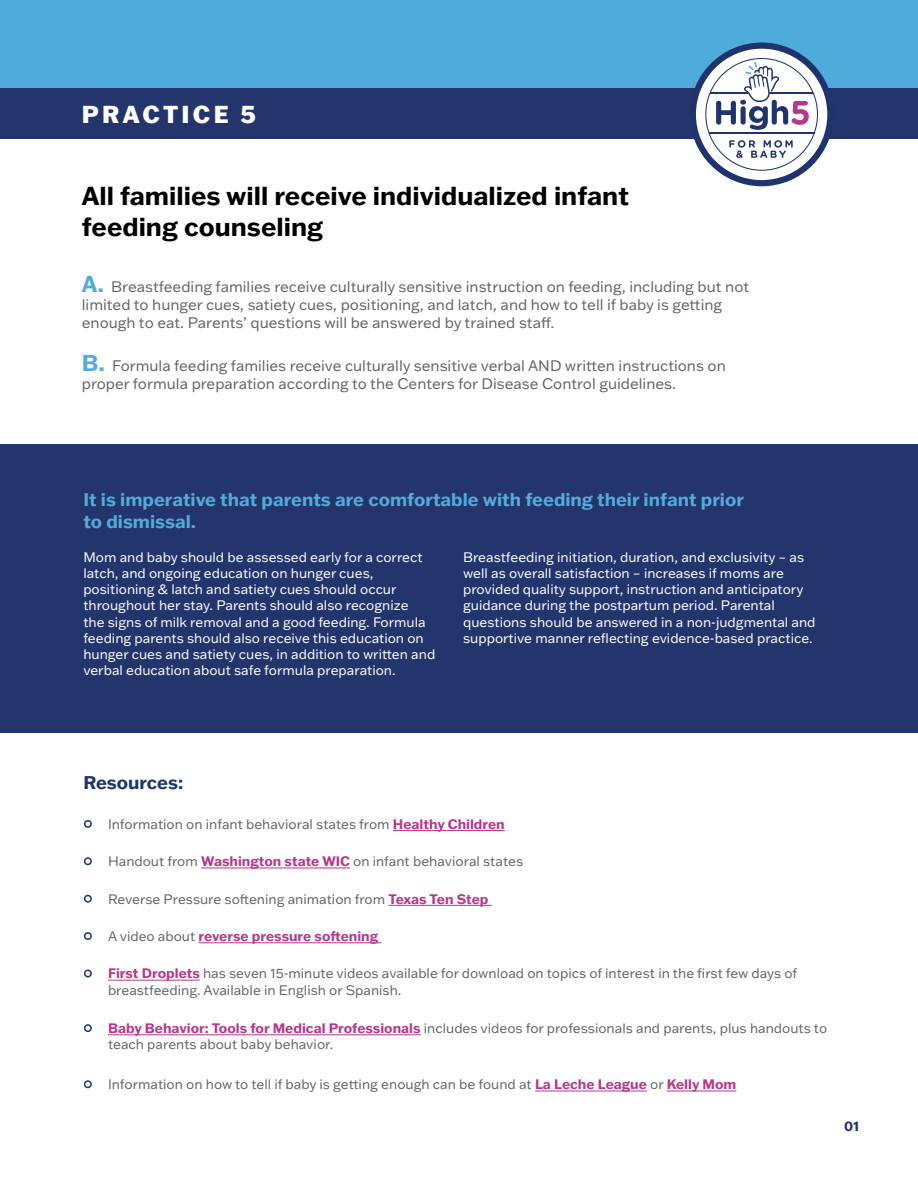
<style>
.page{position:relative;width:918px;height:1188px;background:#fff}
.page>*{position:absolute;margin:0;border:0;box-sizing:border-box;transform-origin:0 0}
.t1{font:700 25.5px/30.6px "Franklin Gothic ATF";color:#000}
.t2{font:800 24px "Franklin Gothic ATF";letter-spacing:.14em;color:#fff}
.t3{font:700 18px/21.6px "Franklin Gothic ATF";color:#52abd9}
.t4{font:700 18px "Franklin Gothic ATF";color:#1f336e}
.t5{font:15px/18px "Franklin Gothic ATF";color:#636466}
.t6{font:13.5px/16.2px "Franklin Gothic ATF";color:#fff}
.t7{font:13.5px/16.2px "Franklin Gothic ATF";color:#636466}
.t8{font:700 13.5px "Franklin Gothic ATF";color:#b8368a}
.t9{font:700 13.5px "Franklin Gothic ATF";color:#1f336e}
.s1{font-weight:700;font-size:22.5px;color:#52abd9}
.s2{font-weight:700;color:#b8368a}
.s3{font-weight:400;color:#636466}
</style>
<div class="page">
<div style="left:0;top:0;width:918px;height:90px;background:#4fabd9"></div>
<div style="left:0;top:88px;width:918px;height:50px;background:#23356c"></div>
<div style="left:0;top:444px;width:918px;height:289px;background:#23356c"></div>
<svg style="left:690px;top:43px;width:144px;height:143px"></svg>
<hr style="left:393px;top:830px;width:112px;height:1px;background:#b8368a">
<hr style="left:201px;top:868px;width:149px;height:1px;background:#b8368a">
<hr style="left:388px;top:905px;width:104px;height:1px;background:#b8368a">
<hr style="left:199px;top:943px;width:182px;height:1px;background:#b8368a">
<hr style="left:535px;top:1091px;width:112px;height:1px;background:#b8368a">
<hr style="left:667px;top:1091px;width:69px;height:1px;background:#b8368a">
<hr style="left:108px;top:980px;width:92px;height:1px;background:#b8368a">
<hr style="left:108px;top:1035px;width:313px;height:1px;background:#b8368a">
<div style="left:84px;top:820px;width:8px;height:8px;border:2px solid #1f336e;border-radius:50%"></div>
<div style="left:84px;top:857px;width:8px;height:8px;border:2px solid #1f336e;border-radius:50%"></div>
<div style="left:84px;top:895px;width:8px;height:8px;border:2px solid #1f336e;border-radius:50%"></div>
<div style="left:84px;top:932px;width:8px;height:8px;border:2px solid #1f336e;border-radius:50%"></div>
<div style="left:84px;top:1080px;width:8px;height:8px;border:2px solid #1f336e;border-radius:50%"></div>
<div style="left:84px;top:970px;width:8px;height:7px;border:2px solid #1f336e;border-radius:50%"></div>
<div style="left:84px;top:1024px;width:8px;height:8px;border:2px solid #1f336e;border-radius:50%"></div>
<h2 class="t2" style="left:82px;top:98px;width:175px">PRACTICE 5</h2>
<h1 class="t1" style="left:82px;top:180px;width:549px">All families will receive individualized infant feeding counseling</h1>
<p class="t5" style="left:82px;top:277px;width:669px"><span class="s1">A.</span> Breastfeeding families receive culturally sensitive instruction on feeding, including but not limited to hunger cues, satiety cues, positioning, and latch, and how to tell if baby is getting enough to eat. Parents’ questions will be answered by trained staff.</p>
<p class="t5" style="left:82px;top:356px;width:645px"><span class="s1">B.</span> Formula feeding families receive culturally sensitive verbal AND written instructions on proper formula preparation according to the Centers for Disease Control guidelines.</p>
<h3 class="t3" style="left:83px;top:488px;width:662px">It is imperative that parents are comfortable with feeding their infant prior to dismissal.</h3>
<p class="t6" style="left:83px;top:548px;width:353px">Mom and baby should be assessed early for a correct latch, and ongoing education on hunger cues, positioning &amp; latch and satiety cues should occur throughout her stay. Parents should also recognize<br>the signs of milk removal and a good feeding. Formula feeding parents should also receive this education on hunger cues and satiety cues, in addition to written and verbal education about safe formula preparation.</p>
<p class="t6" style="left:463px;top:548px;width:354px">Breastfeeding initiation, duration, and exclusivity – as well as overall satisfaction – increases if moms are provided quality support, instruction and anticipatory guidance during the postpartum period. Parental questions should be answered in a non-judgmental and supportive manner reflecting evidence-based practice.</p>
<h3 class="t4" style="left:83px;top:771px;width:101px">Resources:</h3>
<p class="t7" style="left:108px;top:815px;width:398px">Information on infant behavioral states from <span class="s2">Healthy Children</span></p>
<p class="t7" style="left:108px;top:853px;width:417px">Handout from <span class="s2">Washington state WIC</span> on infant behavioral states</p>
<p class="t7" style="left:108px;top:890px;width:382px">Reverse Pressure softening animation from <span class="s2">Texas Ten Step</span></p>
<p class="t8" style="left:108px;top:927px;width:272px"><span class="s3">A video about</span> reverse pressure softening</p>
<p class="t7" style="left:108px;top:965px;width:691px"><span class="s2">First Droplets</span> has seven 15-minute videos available for download on topics of interest in the first few days of breastfeeding. Available in English or Spanish.</p>
<p class="t7" style="left:108px;top:1020px;width:721px"><span class="s2">Baby Behavior: Tools for Medical Professionals</span> includes videos for professionals and parents, plus handouts to teach parents about baby behavior.</p>
<p class="t7" style="left:108px;top:1076px;width:630px">Information on how to tell if baby is getting enough can be found at <span class="s2">La Leche League</span> or <span class="s2">Kelly Mom</span></p>
<p class="t9" style="left:844px;top:1117px;width:16px">01</p>
</div>
